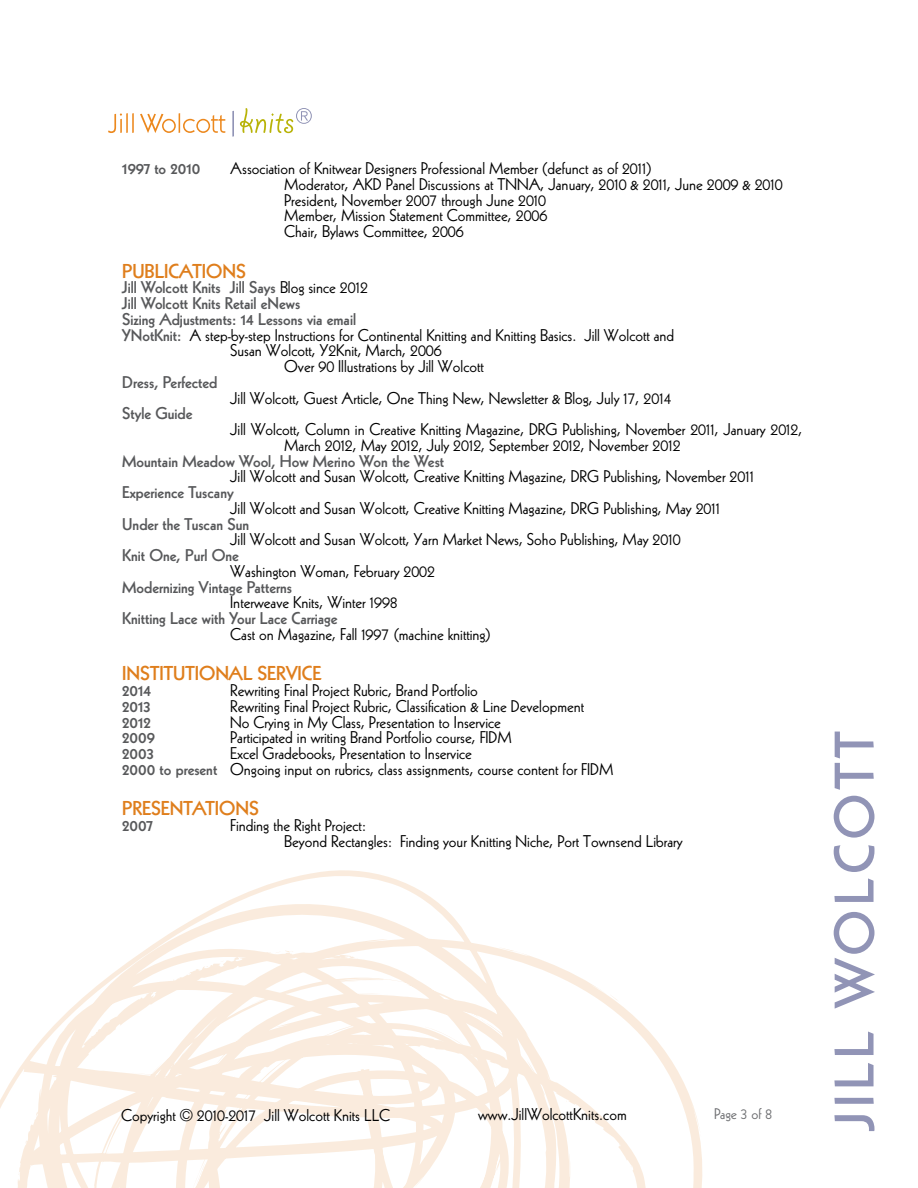
<style>
.page{position:relative;width:918px;height:1188px;background:#fff}
.page>*{position:absolute;margin:0;border:0;box-sizing:border-box;transform-origin:0 0}
.t1{font:800 54px "Kabel LT Std";color:#9194b6}
.t2{font:800 19.5px "Kabel LT Std";color:#df7e1c}
.t3{font:16.5px/15.8px "Kabel LT Std";color:#000}
.t4{font:800 16.5px "Kabel LT Std";color:#58595b}
.t5{font:15px "Kabel LT Std";color:#6d6e71}
.s1{font-weight:400;color:#000}
.s2{font-weight:800;color:#58595b}
</style>
<div class="page">
<svg style="left:0;top:870px;width:651px;height:238px"></svg>
<svg style="left:425px;top:1018px;width:104px;height:16px"></svg>
<svg style="left:603px;top:989px;width:27px;height:21px"></svg>
<svg style="left:16px;top:950px;width:357px;height:238px"></svg>
<svg style="left:356px;top:959px;width:11px;height:2px"></svg>
<svg style="left:208px;top:1034px;width:495px;height:154px"></svg>
<svg style="left:108px;top:113px;width:14px;height:20px"></svg>
<hr style="left:126px;top:113px;width:2px;height:20px;background:#ec881d">
<hr style="left:132px;top:113px;width:2px;height:20px;background:#ec881d">
<svg style="left:140px;top:113px;width:85px;height:20px"></svg>
<hr style="left:232px;top:111px;width:2px;height:26px;background:#9194b6">
<svg style="left:240px;top:108px;width:72px;height:25px"></svg>
<p class="t4" style="left:122px;top:159px;width:80px">1997 to 2010</p>
<p class="t3" style="left:284px;top:161px;width:500px;text-indent:-54px">Association of Knitwear Designers Professional Member (defunct as of 2011)<br>Moderator, AKD Panel Discussions at TNNA, January, 2010 &amp; 2011, June 2009 &amp; 2010<br>President, November 2007 through June 2010<br>Member, Mission Statement Committee, 2006<br>Chair, Bylaws Committee, 2006</p>
<p class="t2" style="left:122px;top:259px;width:125px">PUBLICATIONS</p>
<p class="t4" style="left:122px;top:278px;width:247px">Jill Wolcott Knits Jill Says <span class="s1">Blog since 2012</span></p>
<p class="t4" style="left:122px;top:294px;width:180px">Jill Wolcott Knits Retail eNews</p>
<p class="t4" style="left:122px;top:309px;width:235px">Sizing Adjustments: 14 Lessons via email</p>
<p class="t3" style="left:122px;top:327px;width:554px"><span class="s2">YNotKnit:</span> A step-by-step Instructions for Continental Knitting and Knitting Basics. Jill Wolcott and</p>
<p class="t3" style="left:230px;top:343px;width:213px">Susan Wolcott, Y2Knit, March, 2006</p>
<p class="t3" style="left:284px;top:359px;width:201px">Over 90 Illustrations by Jill Wolcott</p>
<p class="t4" style="left:122px;top:372px;width:97px">Dress, Perfected</p>
<p class="t3" style="left:230px;top:390px;width:443px">Jill Wolcott, Guest Article, One Thing New, Newsletter &amp; Blog, July 17, 2014</p>
<p class="t4" style="left:122px;top:404px;width:72px">Style Guide</p>
<p class="t3" style="left:284px;top:422px;width:520px;text-indent:-54px">Jill Wolcott, Column in Creative Knitting Magazine, DRG Publishing, November 2011, January 2012,<br>March 2012, May 2012, July 2012, September 2012, November 2012</p>
<p class="t4" style="left:122px;top:451px;width:323px">Mountain Meadow Wool, How Merino Won the West</p>
<p class="t3" style="left:230px;top:469px;width:525px">Jill Wolcott and Susan Wolcott, Creative Knitting Magazine, DRG Publishing, November 2011</p>
<p class="t4" style="left:122px;top:483px;width:113px">Experience Tuscany</p>
<p class="t3" style="left:230px;top:500px;width:491px">Jill Wolcott and Susan Wolcott, Creative Knitting Magazine, DRG Publishing, May 2011</p>
<p class="t4" style="left:122px;top:514px;width:128px">Under the Tuscan Sun</p>
<p class="t3" style="left:230px;top:532px;width:452px">Jill Wolcott and Susan Wolcott, Yarn Market News, Soho Publishing, May 2010</p>
<p class="t4" style="left:122px;top:546px;width:118px">Knit One, Purl One</p>
<p class="t3" style="left:230px;top:563px;width:206px">Washington Woman, February 2002</p>
<p class="t4" style="left:122px;top:577px;width:171px">Modernizing Vintage Patterns</p>
<p class="t3" style="left:230px;top:595px;width:169px">Interweave Knits, Winter 1998</p>
<p class="t4" style="left:122px;top:609px;width:217px">Knitting Lace with Your Lace Carriage</p>
<p class="t3" style="left:230px;top:626px;width:262px">Cast on Magazine, Fall 1997 (machine knitting)</p>
<p class="t2" style="left:122px;top:662px;width:201px">INSTITUTIONAL SERVICE</p>
<p class="t4" style="left:122px;top:681px;width:31px">2014</p>
<p class="t3" style="left:230px;top:683px;width:249px">Rewriting Final Project Rubric, Brand Portfolio</p>
<p class="t4" style="left:122px;top:696px;width:30px">2013</p>
<p class="t3" style="left:230px;top:698px;width:356px">Rewriting Final Project Rubric, Classification &amp; Line Development</p>
<p class="t4" style="left:122px;top:712px;width:30px">2012</p>
<p class="t3" style="left:230px;top:714px;width:272px">No Crying in My Class, Presentation to Inservice</p>
<p class="t4" style="left:122px;top:728px;width:34px">2009</p>
<p class="t3" style="left:230px;top:730px;width:283px">Participated in writing Brand Portfolio course, FIDM</p>
<p class="t4" style="left:122px;top:744px;width:33px">2003</p>
<p class="t3" style="left:122px;top:746px;width:493px;text-indent:108px">Excel Gradebooks, Presentation to Inservice<br><span class="s2">2000 to present</span> Ongoing input on rubrics, class assignments, course content for FIDM</p>
<p class="t2" style="left:122px;top:797px;width:138px">PRESENTATIONS</p>
<p class="t4" style="left:122px;top:816px;width:32px">2007</p>
<p class="t3" style="left:284px;top:818px;width:400px;text-indent:-54px">Finding the Right Project:<br>Beyond Rectangles: Finding your Knitting Niche, Port Townsend Library</p>
<p class="t3" style="left:121px;top:1107px;width:271px">Copyright © 2010-2017 Jill Wolcott Knits LLC</p>
<p class="t5" style="left:714px;top:1105px;width:60px">Page 3 of 8</p>
<p class="t3" style="left:478px;top:1107px;width:150px">www.JillWolcottKnits.com</p>
<h1 class="t1" style="left:823px;top:1130px;width:401px;rotate:-90deg">jill wolcott</h1>
</div>
